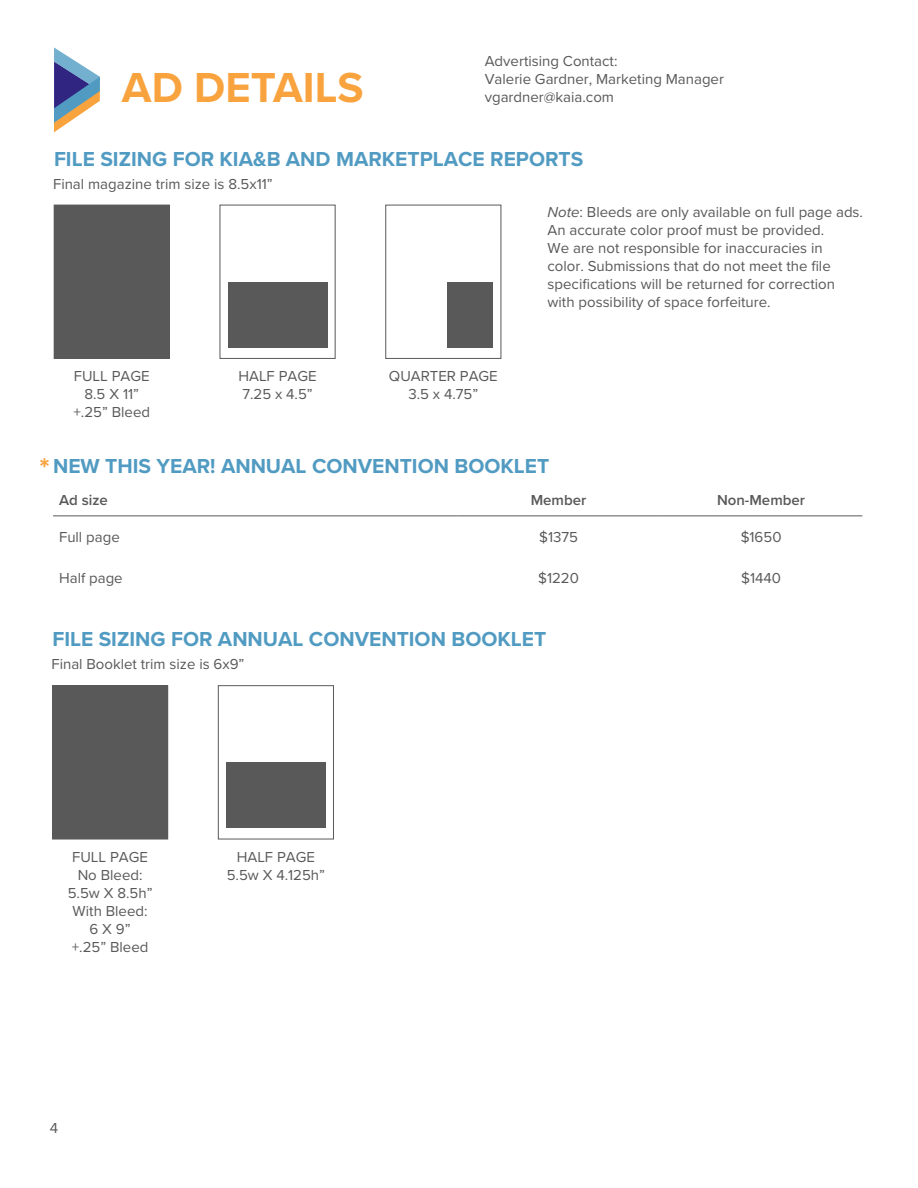
<style>
.page{position:relative;width:918px;height:1188px;background:#fff}
.page>*{position:absolute;margin:0;border:0;box-sizing:border-box;transform-origin:0 0}
.t1{font:700 43.5px "Proxima Nova";color:#f9a33f}
.t2{font:700 29.25px "Proxima Nova";color:#f9a33f}
.t3{font:700 21px "Proxima Nova";color:#519bc2}
.t4{font:15px/18px "Proxima Nova";color:#595959;text-align:center}
.t5{font:600 15px "Proxima Nova";color:#595959}
.s1{font-style:italic}
</style>
<div class="page">
<svg style="left:54px;top:48px;width:46px;height:84px"></svg>
<div style="left:54px;top:205px;width:116px;height:154px;background:#595959"></div>
<div style="left:228px;top:282px;width:99px;height:65px;background:#595959"></div>
<div style="left:448px;top:282px;width:45px;height:65px;background:#595959"></div>
<hr style="left:53px;top:515px;width:404px;height:1px;background:#595959">
<hr style="left:457px;top:515px;width:203px;height:1px;background:#595959">
<hr style="left:660px;top:515px;width:202px;height:1px;background:#595959">
<div style="left:218px;top:685px;width:116px;height:154px;background:#fff;border:1px solid #595959"></div>
<div style="left:52px;top:685px;width:116px;height:154px;background:#595959"></div>
<div style="left:226px;top:762px;width:100px;height:66px;background:#595959"></div>
<h1 class="t1" style="left:122px;top:55px;width:243px">AD DETAILS</h1>
<p class="t4" style="left:485px;top:51px;width:241px;text-align:left">Advertising Contact:<br>Valerie Gardner, Marketing Manager vgardner@kaia.com</p>
<h3 class="t3" style="left:54px;top:143px;width:531px">FILE SIZING FOR KIA&amp;B AND MARKETPLACE REPORTS</h3>
<p class="t4" style="left:53px;top:174px;width:221px">Final magazine trim size is 8.5x11”</p>
<p class="t4" style="left:73px;top:367px;width:78px">FULL PAGE<br>8.5 X 11” +.25” Bleed</p>
<p class="t4" style="left:238px;top:367px;width:80px;text-align:left">HALF PAGE<br>7.25 x 4.5”</p>
<p class="t4" style="left:389px;top:367px;width:110px">QUARTER PAGE<br>3.5 x 4.75”</p>
<p class="t4" style="left:548px;top:202px;width:317px;text-align:left"><span class="s1">Note</span>: Bleeds are only available on full page ads.<br>An accurate color proof must be provided.<br>We are not responsible for inaccuracies in<br>color. Submissions that do not meet the file specifications will be returned for correction with possibility of space forfeiture.</p>
<h2 class="t2" style="left:39px;top:447px;width:12px">*</h2>
<h3 class="t3" style="left:53px;top:450px;width:498px">NEW THIS YEAR! ANNUAL CONVENTION BOOKLET</h3>
<p class="t5" style="left:59px;top:489px;width:50px">Ad size</p>
<p class="t5" style="left:531px;top:489px;width:57px">Member</p>
<p class="t5" style="left:717px;top:489px;width:90px">Non-Member</p>
<p class="t4" style="left:59px;top:528px;width:62px">Full page</p>
<p class="t4" style="left:539px;top:528px;width:40px">$1375</p>
<p class="t4" style="left:741px;top:528px;width:42px">$1650</p>
<p class="t4" style="left:59px;top:568px;width:65px">Half page</p>
<p class="t4" style="left:538px;top:568px;width:42px">$1220</p>
<p class="t4" style="left:741px;top:568px;width:41px">$1440</p>
<h3 class="t3" style="left:52px;top:624px;width:495px">FILE SIZING FOR ANNUAL CONVENTION BOOKLET</h3>
<p class="t4" style="left:51px;top:655px;width:195px">Final Booklet trim size is 6x9”</p>
<p class="t4" style="left:68px;top:847px;width:86px">FULL PAGE<br>No Bleed:<br>5.5w X 8.5h”<br>With Bleed:<br>6 X 9”<br>+.25” Bleed</p>
<p class="t4" style="left:227px;top:847px;width:100px">HALF PAGE<br>5.5w X 4.125h”</p>
<p class="t4" style="left:50px;top:1118px;width:10px">4</p>
</div>
